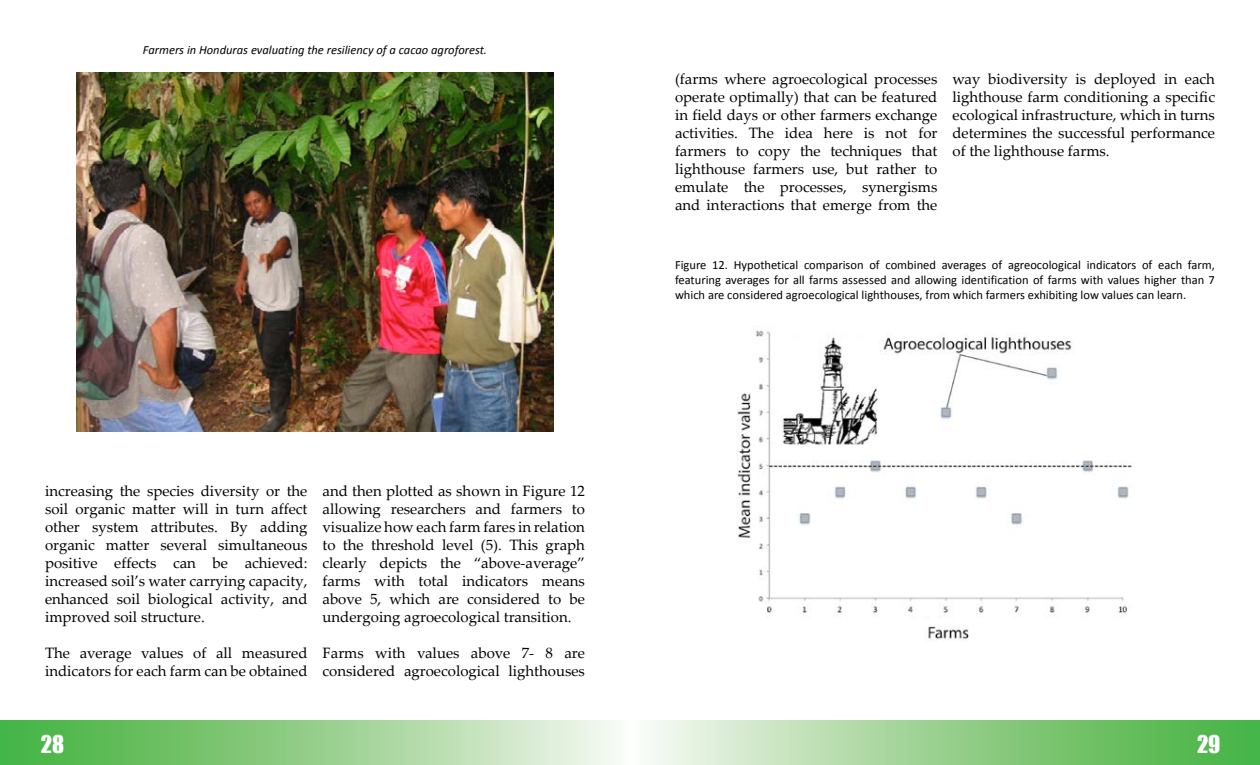
<style>
.page{position:relative;width:1260px;height:765px;background:#fff}
.page>*{position:absolute;margin:0;border:0;box-sizing:border-box;transform-origin:0 0}
.t1{font:22.5px "Impact";color:#fff}
.t2{font:15px/18px "Palatino Linotype";color:#000;text-align:justify}
.t3{font:12.5px/15px "Calibri";color:#000;text-align:justify}
.t4{font:italic 12.5px "Calibri";color:#000}
</style>
<div class="page">
<svg style="left:650px;top:720px;width:610px;height:45px;background:#97d190"></svg>
<svg style="left:0;top:720px;width:616px;height:45px;background:#96d08f"></svg>
<img style="left:76px;top:73px;width:478px;height:358px">
<img style="left:737px;top:330px;width:395px;height:311px">
<p class="t4" style="left:143px;top:42px;width:346px">Farmers in Honduras evaluating the resiliency of a cacao agroforest.</p>
<p class="t2" style="left:45px;top:482px;width:264px">increasing the species diversity or the soil organic matter will in turn affect other system attributes. By adding organic matter several simultaneous positive effects can be achieved: increased soil’s water carrying capacity, enhanced soil biological activity, and improved soil structure.</p>
<p class="t2" style="left:45px;top:644px;width:264px">The average values of all measured indicators for each farm can be obtained</p>
<p class="t2" style="left:322px;top:482px;width:264px">and then plotted as shown in Figure 12 allowing researchers and farmers to visualize how each farm fares in relation to the threshold level (5). This graph clearly depicts the “above-average” farms with total indicators means above 5, which are considered to be undergoing agroecological transition.</p>
<p class="t2" style="left:322px;top:644px;width:264px">Farms with values above 7- 8 are considered agroecological lighthouses</p>
<p class="t2" style="left:675px;top:69px;width:264px">(farms where agroecological processes operate optimally) that can be featured in field days or other farmers exchange activities. The idea here is not for farmers to copy the techniques that lighthouse farmers use, but rather to emulate the processes, synergisms and interactions that emerge from the</p>
<p class="t2" style="left:952px;top:69px;width:264px">way biodiversity is deployed in each lighthouse farm conditioning a specific ecological infrastructure, which in turns determines the successful performance of the lighthouse farms.</p>
<p class="t3" style="left:675px;top:258px;width:542px">Figure 12. Hypothetical comparison of combined averages of agreocological indicators of each farm, featuring averages for all farms assessed and allowing identification of farms with values higher than 7 which are considered agroecological lighthouses, from which farmers exhibiting low values can learn.</p>
<h1 class="t1" style="left:41px;top:727px;width:25px">28</h1>
<h1 class="t1" style="left:1197px;top:727px;width:25px">29</h1>
</div>
